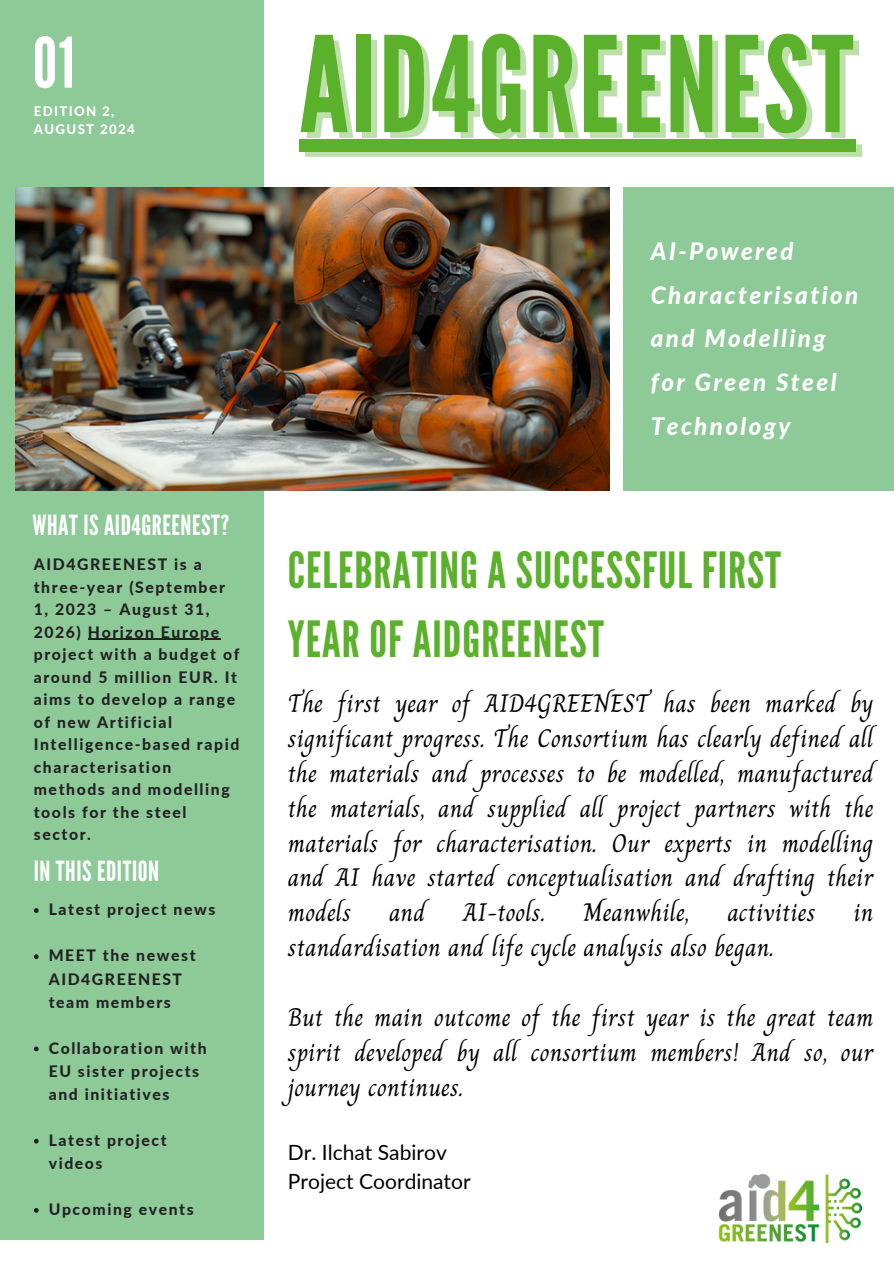
<style>
.page{position:relative;width:894px;height:1264px;background:#fff}
.page>*{position:absolute;margin:0;border:0;box-sizing:border-box;transform-origin:0 0}
.t1{font:132.3px "League Gothic";letter-spacing:.02em;color:#5bb12c}
.t2{font:69.45px "League Gothic";color:#fff}
.t3{font:49.8px/68.7px "League Gothic";letter-spacing:.02em;color:#5bb12c}
.t4{font:27.75px "League Gothic";letter-spacing:.02em;color:#fff}
.t5{font:25.5px/34.8px "Charm";color:#000;text-align:justify}
.t6{font:italic 800 24px/43.8px "Lato";letter-spacing:.1em;color:#fff}
.t7{font:21px/29.2px "Lato";color:#000}
.t8{font:800 15.75px/22.5px "Lato";letter-spacing:.1em;color:#222}
.t9{font:800 13.2px "Lato";letter-spacing:.1em;color:#fff}
</style>
<div class="page">
<img style="left:0;top:0;width:893px;height:1243px">
<div style="left:299px;top:139px;width:556px;height:12px;background:#5bb12c"></div>
<hr style="left:88px;top:638px;width:133px;height:2px;background:#222">
<svg style="left:34px;top:908px;width:5px;height:4px"></svg>
<svg style="left:34px;top:954px;width:5px;height:5px"></svg>
<svg style="left:34px;top:1046px;width:5px;height:5px"></svg>
<svg style="left:34px;top:1138px;width:5px;height:5px"></svg>
<svg style="left:34px;top:1207px;width:5px;height:5px"></svg>
<p class="t2" style="left:33px;top:23px;width:44px">01</p>
<p class="t9" style="left:34px;top:103px;width:82px">EDITION 2,</p>
<h3 class="t9" style="left:34px;top:121px;width:102px">AUGUST 2024</h3>
<p class="t1" style="left:299px;top:8px;width:555px">AID4GREENEST</p>
<p class="t4" style="left:33px;top:509px;width:198px">WHAT IS AID4GREENEST?</p>
<h3 class="t8" style="left:34px;top:553px;width:193px">AID4GREENEST is a three-year (September<br>1, 2023 – August 31,<br>2026) Horizon Europe</h3>
<p class="t8" style="left:34px;top:643px;width:207px">project with a budget of around 5 million EUR. It aims to develop a range of new Artificial<br>Intelligence-based rapid characterisation methods and modelling tools for the steel sector.</p>
<p class="t4" style="left:34px;top:855px;width:127px">IN THIS EDITION</p>
<p class="t8" style="left:49px;top:898px;width:168px">Latest project news</p>
<p class="t8" style="left:49px;top:943px;width:148px;line-height:23.1px">MEET the newest<br>AID4GREENEST team members</p>
<h1 class="t8" style="left:49px;top:1036px;width:159px;line-height:23.1px">Collaboration with<br>EU sister projects and initiatives</h1>
<p class="t8" style="left:49px;top:1128px;width:119px;line-height:23.1px">Latest project videos</p>
<h5 class="t8" style="left:49px;top:1197px;width:146px">Upcoming events</h5>
<h2 class="t6" style="left:650px;top:228px;width:209px">AI-Powered<br>Characterisation and Modelling for Green Steel<br>Technology</h2>
<p class="t3" style="left:288px;top:537px;width:494px">CELEBRATING A SUCCESSFUL FIRST<br>YEAR OF AIDGREENEST</p>
<h4 class="t5" style="left:288px;top:686px;width:587px">The first year of AID4GREENEST has been marked by significant progress. The Consortium has clearly defined all the materials and processes to be modelled, manufactured the materials, and supplied all project partners with the materials for characterisation. Our experts in modelling and AI have started conceptualisation and drafting their models</h4>
<h4 class="t5" style="left:389px;top:895px;width:38px">and</h4>
<h4 class="t5" style="left:463px;top:895px;width:83px">AI-tools.</h4>
<h4 class="t5" style="left:583px;top:895px;width:108px">Meanwhile,</h4>
<h4 class="t5" style="left:727px;top:895px;width:90px">activities</h4>
<h4 class="t5" style="left:853px;top:895px;width:22px">in</h4>
<h4 class="t5" style="left:288px;top:930px;width:487px">standardisation and life cycle analysis also began.</h4>
<h4 class="t5" style="left:288px;top:999px;width:587px">But the main outcome of the first year is the great team spirit developed by all consortium members! And so, our journey continues.</h4>
<h6 class="t7" style="left:288px;top:1137px;width:184px">Dr. Ilchat Sabirov<br>Project Coordinator</h6>
</div>
